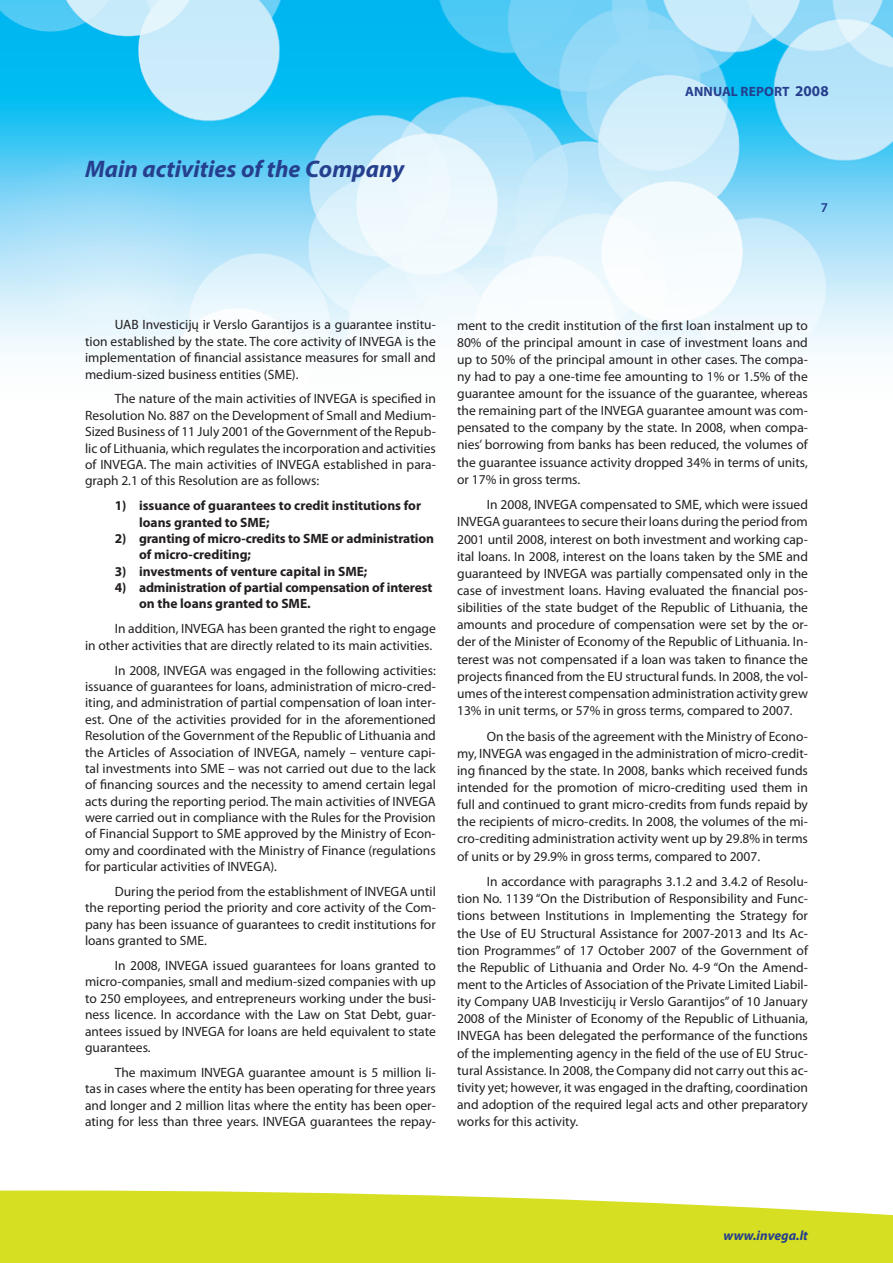
<style>
.page{position:relative;width:893px;height:1263px;background:#fff}
.page>*{position:absolute;margin:0;border:0;box-sizing:border-box;transform-origin:0 0}
.t1{font:italic 700 24px "Myriad Pro";color:#253f8e}
.t2{font:13.5px/17.1px "Myriad Pro";color:#231f20;text-align:justify}
.t3{font:700 13.5px/16.4px "Myriad Pro";letter-spacing:-.005em;color:#231f20}
.t4{font:700 13.5px "Myriad Pro";letter-spacing:.01em;color:#253f8e}
.t5{font:italic 700 13.5px "Myriad Pro";color:#253f8e}
.t6{font:600 13.5px "Myriad Pro";color:#253f8e}
.s1{font-size:15px}
</style>
<div class="page">
<img style="left:0;top:0;width:893px;height:353px">
<svg style="left:0;top:1190px;width:893px;height:73px;fill:#d6df21"></svg>
<h1 class="t1" style="left:85px;top:156px;width:321px">Main activities of the Company</h1>
<p class="t4" style="left:685px;top:84px;width:19px">ANNU</p>
<p class="t4" style="left:722px;top:84px;width:108px">AL REPORT <span class="s1">2008</span></p>
<p class="t6" style="left:821px;top:200px;width:9px">7</p>
<p class="t2" style="left:85px;top:317px;width:352px;line-height:16.4px;text-indent:30px">UAB Investicijų ir Verslo Garantijos is a guarantee institu&shy;tion established by the state. The core activity of INVEGA is the implementation of financial assistance measures for small and medium-sized business entities (SME).</p>
<p class="t2" style="left:85px;top:391px;width:352px;line-height:16.4px;text-indent:30px">The nature of the main activities of INVEGA is specified in Resolution No. 887 on the Development of Small and Medium-Sized Business of 11 July 2001 of the Government of the Repub&shy;lic of Lithuania, which regulates the incorporation and activities of INVEGA. The main activities of INVEGA established in para&shy;graph 2.1 of this Resolution are as follows:</p>
<p class="t3" style="left:139px;top:498px;width:284px;text-indent:-24px">1) issuance of guarantees to credit institutions for loans granted to SME;</p>
<p class="t3" style="left:139px;top:530px;width:297px;text-indent:-24px">2) granting of micro-credits to SME or administration of micro-crediting;</p>
<p class="t3" style="left:115px;top:563px;width:254px">3) investments of venture capital in SME;</p>
<p class="t3" style="left:139px;top:579px;width:295px;text-indent:-24px">4) administration of partial compensation of interest on the loans granted to SME.</p>
<p class="t2" style="left:85px;top:621px;width:352px;line-height:16.4px;text-align:right">In addition, INVEGA has been granted the right to engage<br>in other activities that are directly related to its main activities.</p>
<p class="t2" style="left:85px;top:662px;width:352px;line-height:16.4px;text-indent:30px">In 2008, INVEGA was engaged in the following activities: issuance of guarantees for loans, administration of micro-cred&shy;iting, and administration of partial compensation of loan inter&shy;est. One of the activities provided for in the aforementioned Resolution of the Government of the Republic of Lithuania and the Articles of Association of INVEGA, namely – venture capi&shy;tal investments into SME – was not carried out due to the lack of financing sources and the necessity to amend certain legal acts during the reporting period. The main activities of INVEGA were carried out in compliance with the Rules for the Provision of Financial Support to SME approved by the Ministry of Econ&shy;omy and coordinated with the Ministry of Finance (regulations for particular activities of INVEGA).</p>
<p class="t2" style="left:85px;top:883px;width:352px;line-height:16.4px;text-indent:30px">During the period from the establishment of INVEGA until the reporting period the priority and core activity of the Com&shy;pany has been issuance of guarantees to credit institutions for loans granted to SME.</p>
<p class="t2" style="left:85px;top:957px;width:352px;line-height:16.4px;text-indent:30px">In 2008, INVEGA issued guarantees for loans granted to micro-companies, small and medium-sized companies with up to 250 employees, and entrepreneurs working under the busi&shy;ness licence. In accordance with the Law on Stat Debt, guar&shy;antees issued by INVEGA for loans are held equivalent to state guarantees.</p>
<p class="t2" style="left:85px;top:1064px;width:352px;line-height:16.4px;text-indent:30px">The maximum INVEGA guarantee amount is 5 million li&shy;tas in cases where the entity has been operating for three years and longer and 2 million litas where the entity has been oper&shy;ating for less than three years. INVEGA guarantees the repay-</p>
<p class="t2" style="left:457px;top:317px;width:352px">ment to the credit institution of the first loan instalment up to 80% of the principal amount in case of investment loans and up to 50% of the principal amount in other cases. The compa&shy;ny had to pay a one-time fee amounting to 1% or 1.5% of the guarantee amount for the issuance of the guarantee, whereas the remaining part of the INVEGA guarantee amount was com&shy;pensated to the company by the state. In 2008, when compa&shy;nies’ borrowing from banks has been reduced, the volumes of the guarantee issuance activity dropped 34% in terms of units, or 17% in gross terms.</p>
<p class="t2" style="left:457px;top:496px;width:352px;text-indent:30px">In 2008, INVEGA compensated to SME, which were issued INVEGA guarantees to secure their loans during the period from 2001 until 2008, interest on both investment and working cap&shy;ital loans. In 2008, interest on the loans taken by the SME and guaranteed by INVEGA was partially compensated only in the case of investment loans. Having evaluated the financial pos&shy;sibilities of the state budget of the Republic of Lithuania, the amounts and procedure of compensation were set by the or&shy;der of the Minister of Economy of the Republic of Lithuania. In&shy;terest was not compensated if a loan was taken to finance the projects financed from the EU structural funds. In 2008, the vol&shy;umes of the interest compensation administration activity grew 13% in unit terms, or 57% in gross terms, compared to 2007.</p>
<p class="t2" style="left:457px;top:728px;width:352px;text-indent:30px">On the basis of the agreement with the Ministry of Econo&shy;my, INVEGA was engaged in the administration of micro-credit&shy;ing financed by the state. In 2008, banks which received funds intended for the promotion of micro-crediting used them in full and continued to grant micro-credits from funds repaid by the recipients of micro-credits. In 2008, the volumes of the mi&shy;cro-crediting administration activity went up by 29.8% in terms of units or by 29.9% in gross terms, compared to 2007.</p>
<p class="t2" style="left:457px;top:873px;width:352px;text-indent:30px">In accordance with paragraphs 3.1.2 and 3.4.2 of Resolu&shy;tion No. 1139 “On the Distribution of Responsibility and Func&shy;tions between Institutions in Implementing the Strategy for the Use of EU Structural Assistance for 2007-2013 and Its Ac&shy;tion Programmes” of 17 October 2007 of the Government of the Republic of Lithuania and Order No. 4-9 “On the Amend&shy;ment to the Articles of Association of the Private Limited Liabil&shy;ity Company UAB Investicijų ir Verslo Garantijos” of 10 January 2008 of the Minister of Economy of the Republic of Lithuania, INVEGA has been delegated the performance of the functions of the implementing agency in the field of the use of EU Struc&shy;tural Assistance. In 2008, the Company did not carry out this ac&shy;tivity yet; however, it was engaged in the drafting, coordination and adoption of the required legal acts and other preparatory works for this activity.</p>
<p class="t5" style="left:724px;top:1227px;width:86px">www.invega.lt</p>
</div>
